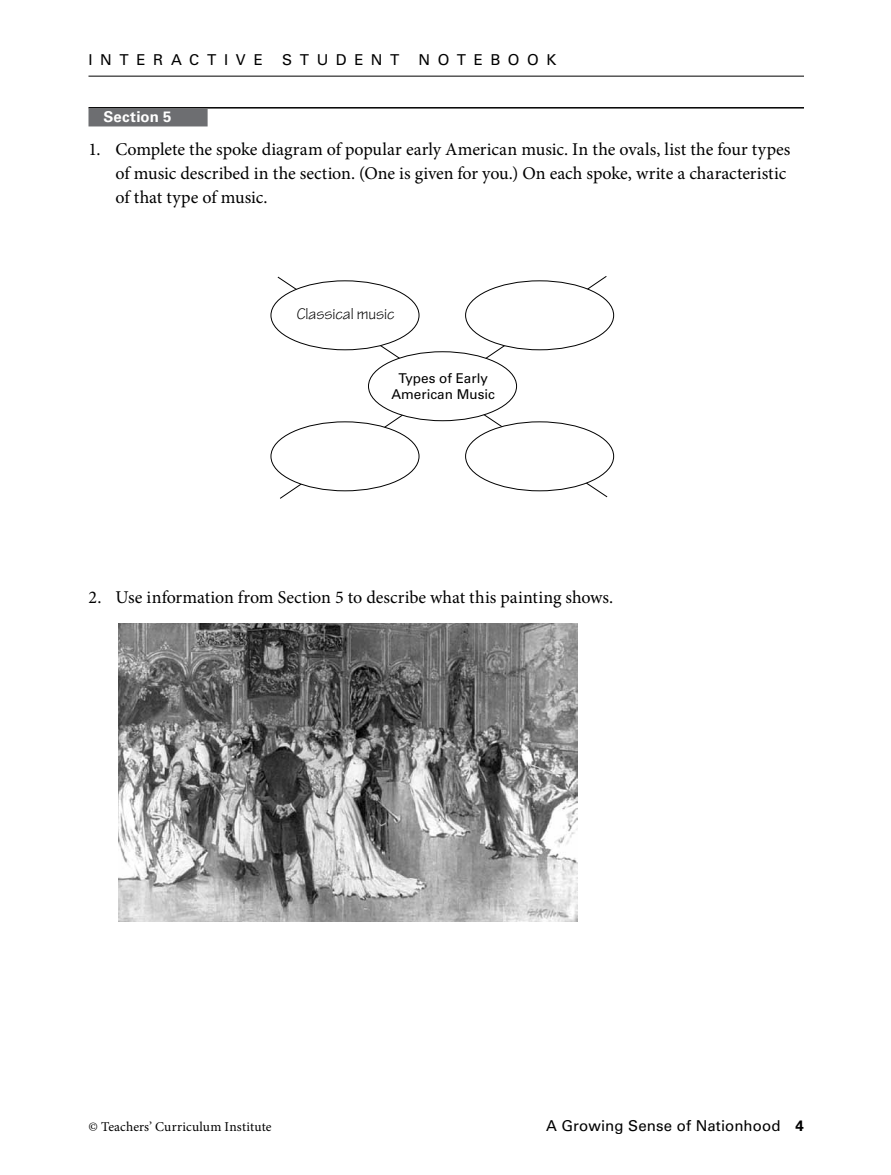
<style>
.page{position:relative;width:891px;height:1175px;background:#fff}
.page>*{position:absolute;margin:0;border:0;box-sizing:border-box;transform-origin:0 0}
.t1{font:18px/24px "Minion Pro";color:#000}
.t2{font:16.5px "Tekton Pro";color:#000}
.t3{font:15px "Univers LT Std";letter-spacing:.01em;color:#000}
.t4{font:700 15px "Univers LT Std";letter-spacing:.01em;color:#fff}
.t5{font:13.5px "Minion Pro";letter-spacing:.01em;color:#000}
.t6{font:13.5px/16.5px "Univers LT Std";color:#000;text-align:center}
.s1{font-weight:700}
</style>
<div class="page">
<hr style="left:88px;top:76px;width:716px;height:1px;background:#000">
<hr style="left:88px;top:107px;width:716px;height:2px;background:#000">
<div style="left:88px;top:108px;width:120px;height:18px;background:#6d6e71"></div>
<img style="left:118px;top:623px;width:460px;height:298px">
<svg style="left:279px;top:276px;width:328px;height:222px"></svg>
<div style="left:369px;top:352px;width:148px;height:69px;background:#fff;border-radius:50%"></div>
<div style="left:271px;top:422px;width:148px;height:69px;background:#fff;border-radius:50%"></div>
<div style="left:466px;top:422px;width:148px;height:69px;background:#fff;border-radius:50%"></div>
<div style="left:271px;top:281px;width:148px;height:69px;background:#fff;border-radius:50%"></div>
<div style="left:466px;top:281px;width:148px;height:69px;background:#fff;border-radius:50%"></div>
<p class="t3" style="left:88px;top:51px;width:176px">int era ct ive</p>
<p class="t3" style="left:282px;top:51px;width:115px">st udent</p>
<p class="t3" style="left:419px;top:51px;width:139px">not ebook</p>
<p class="t4" style="left:104px;top:108px;width:70px">Section 5</p>
<p class="t1" style="left:116px;top:138px;width:676px;text-indent:-27px">1. Complete the spoke diagram of popular early American music. In the ovals, list the four types of music described in the section. (One is given for you.) On each spoke, write a characteristic of that type of music.</p>
<p class="t2" style="left:297px;top:304px;width:100px">Classical music</p>
<p class="t6" style="left:391px;top:370px;width:105px">Types of Early<br>American Music</p>
<p class="t1" style="left:88px;top:585px;width:526px">2. Use information from Section 5 to describe what this painting shows.</p>
<p class="t5" style="left:88px;top:1118px;width:185px">© Teachers’ Curriculum Institute</p>
<p class="t3" style="left:546px;top:1117px;width:259px">A Growing Sense of Nationhood <span class="s1">4</span></p>
</div>
